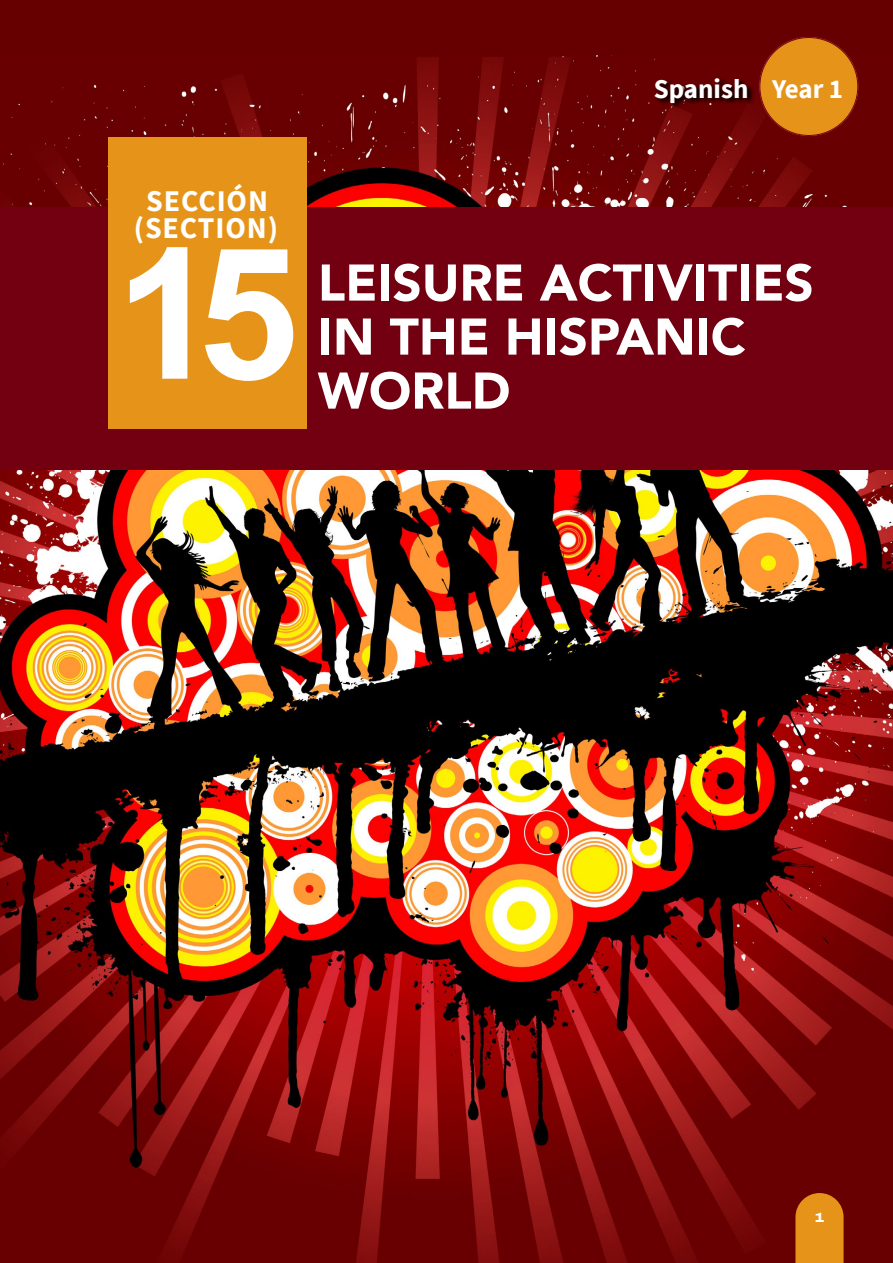
<style>
.page{position:relative;width:893px;height:1263px;background:#600}
.page>*{position:absolute;margin:0;border:0;box-sizing:border-box;transform-origin:0 0}
.t1{font:700 183px "Arial";color:#fff}
.t2{font:900 51px/54px "Avenir";color:#fff}
.t3{font:700 30px "Source Sans Pro";letter-spacing:.03em;color:#fff}
.t4{font:700 27px "Source Sans Pro";color:#fff}
.t5{font:800 13.5px "Archivo Expanded";color:#fff}
</style>
<div class="page">
<img style="left:0;top:55px;width:893px;height:1208px">
<div style="left:0;top:207px;width:893px;height:263px;background:#720011"></div>
<div style="left:108px;top:138px;width:198px;height:291px;background:#e69419"></div>
<svg style="left:653px;top:77px;width:101px;height:33px"></svg>
<div style="left:759px;top:37px;width:99px;height:99px;background:#e69419;border-radius:50%"></div>
<svg style="left:795px;top:1193px;width:49px;height:70px;background:#da8616"></svg>
<p class="t4" style="left:654px;top:71px;width:191px">Spanish Year 1</p>
<p class="t3" style="left:146px;top:180px;width:123px">SECCIÓN</p>
<h1 class="t1" style="left:115px;top:194px;width:185px">15</h1>
<p class="t3" style="left:127px;top:180px;width:123px">SECTION</p>
<p class="t3" style="left:134px;top:208px;width:146px">(SECTION)</p>
<p class="t2" style="left:318px;top:254px;width:497px">LEISURE ACTIVITIES<br>IN THE HISPANIC<br>WORLD</p>
<p class="t2" style="left:318px;top:254px;width:465px">A GEOGRAPHICAL<br>AND HISTORICAL</p>
<p class="t5" style="left:815px;top:1207px;width:11px">1</p>
</div>
